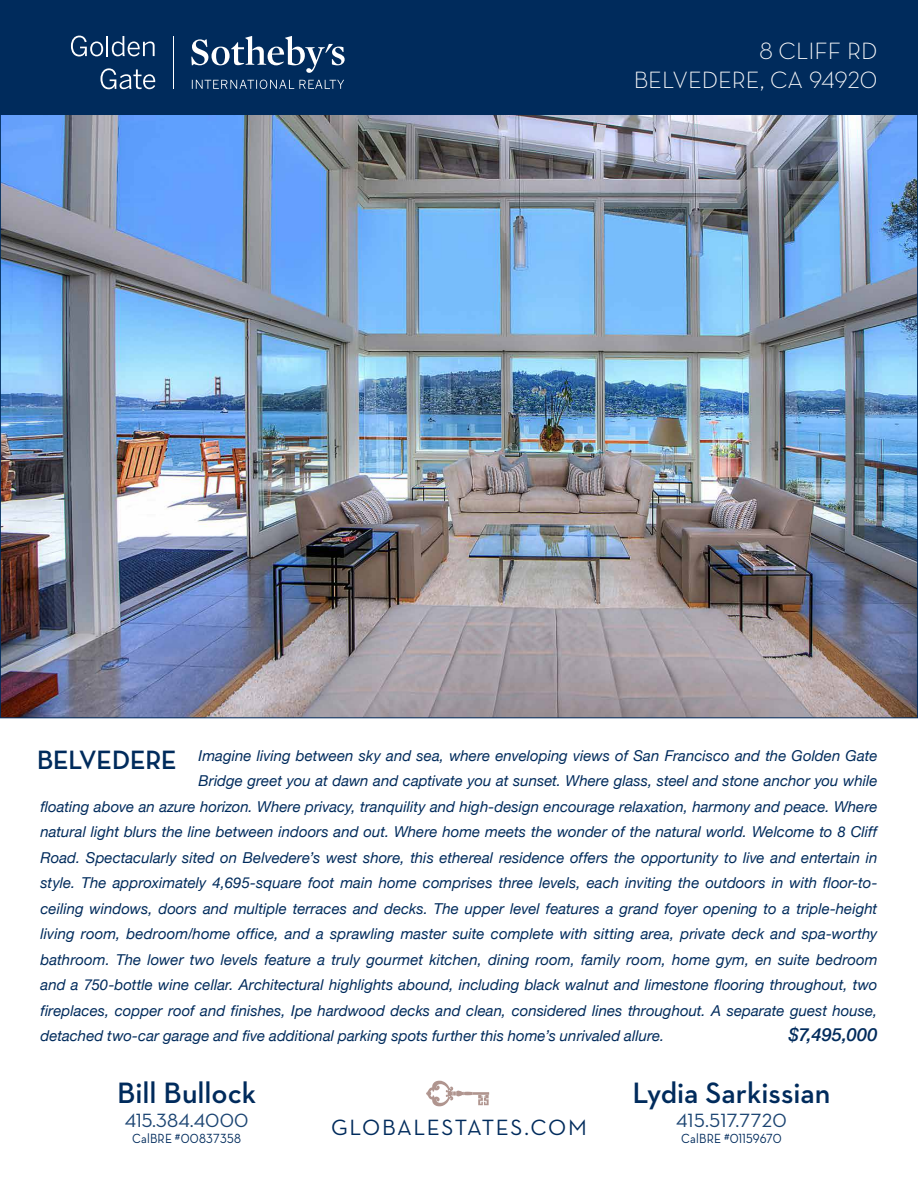
<style>
.page{position:relative;width:918px;height:1188px;background:#fff}
.page>*{position:absolute;margin:0;border:0;box-sizing:border-box;transform-origin:0 0}
.t1{font:600 30px "Neutraface Text";letter-spacing:-.005em;color:#002b5c}
.t2{font:700 27px "Neutraface Display";color:#002b5c}
.t3{font:300 24px/28.8px "Neutraface Text";color:#fff;text-align:right}
.t4{font:22.5px "Neutraface Text";letter-spacing:.065em;color:#002b5c}
.t5{font:19.5px "Neutraface Text";letter-spacing:.01em;color:#1b4472}
.t6{font:italic 500 18px "Helvetica Neue";letter-spacing:.015em;color:#002b5c}
.t7{font:italic 15px "Helvetica Neue";color:#002b5c}
.t8{font:13.5px "Neutraface Text";letter-spacing:.01em;color:#002b5c;scale:.9 1}
</style>
<div class="page">
<img style="left:2px;top:115px;width:914px;height:601px">
<div style="left:0;top:0;width:918px;height:115px;background:#002b5c"></div>
<hr style="left:173px;top:36px;width:1px;height:53px;background:#fff">
<svg style="left:191px;top:36px;width:154px;height:37px"></svg>
<svg style="left:192px;top:80px;width:152px;height:9px"></svg>
<svg style="left:71px;top:36px;width:84px;height:20px"></svg>
<svg style="left:101px;top:68px;width:54px;height:21px"></svg>
<svg style="left:426px;top:1081px;width:63px;height:25px"></svg>
<h3 class="t3" style="left:634px;top:36px;width:245px">8 CLIFF RD<br>BELVEDERE, CA 94920</h3>
<p class="t7" style="left:199px;top:744px;width:680px">Imagine living between sky and sea, where enveloping views of San Francisco and the Golden Gate</p>
<p class="t7" style="left:199px;top:770px;width:680px">Bridge greet you at dawn and captivate you at sunset. Where glass, steel and stone anchor you while</p>
<p class="t7" style="left:40px;top:795px;width:839px">floating above an azure horizon. Where privacy, tranquility and high-design encourage relaxation, harmony and peace. Where</p>
<p class="t7" style="left:40px;top:821px;width:838px">natural light blurs the line between indoors and out. Where home meets the wonder of the natural world. Welcome to 8 Cliff</p>
<p class="t7" style="left:40px;top:846px;width:839px">Road. Spectacularly sited on Belvedere’s west shore, this ethereal residence offers the opportunity to live and entertain in</p>
<p class="t7" style="left:40px;top:872px;width:839px">style. The approximately 4,695-square foot main home comprises three levels, each inviting the outdoors in with floor-to-</p>
<p class="t7" style="left:40px;top:897px;width:838px">ceiling windows, doors and multiple terraces and decks. The upper level features a grand foyer opening to a triple-height</p>
<p class="t7" style="left:40px;top:923px;width:838px">living room, bedroom/home office, and a sprawling master suite complete with sitting area, private deck and spa-worthy</p>
<p class="t7" style="left:40px;top:948px;width:839px">bathroom. The lower two levels feature a truly gourmet kitchen, dining room, family room, home gym, en suite bedroom</p>
<p class="t7" style="left:40px;top:974px;width:838px">and a 750-bottle wine cellar. Architectural highlights abound, including black walnut and limestone flooring throughout, two</p>
<p class="t7" style="left:40px;top:999px;width:838px">fireplaces, copper roof and finishes, Ipe hardwood decks and clean, considered lines throughout. A separate guest house,</p>
<p class="t7" style="left:40px;top:1025px;width:625px">detached two-car garage and five additional parking spots further this home’s unrivaled allure.</p>
<p class="t6" style="left:789px;top:1019px;width:90px">$7,495,000</p>
<h2 class="t2" style="left:37px;top:745px;width:141px">BELVEDERE</h2>
<h1 class="t1" style="left:117px;top:1074px;width:140px">Bill Bullock</h1>
<h3 class="t5" style="left:125px;top:1108px;width:125px">415.384.4000</h3>
<p class="t8" style="left:132px;top:1130px;width:122px">CalBRE #00837358</p>
<h3 class="t4" style="left:331px;top:1113px;width:257px">GLOBALESTATES.COM</h3>
<h1 class="t1" style="left:632px;top:1074px;width:200px">Lydia Sarkissian</h1>
<h3 class="t5" style="left:676px;top:1108px;width:112px">415.517.7720</h3>
<p class="t8" style="left:681px;top:1130px;width:113px">CalBRE #01159670</p>
</div>
